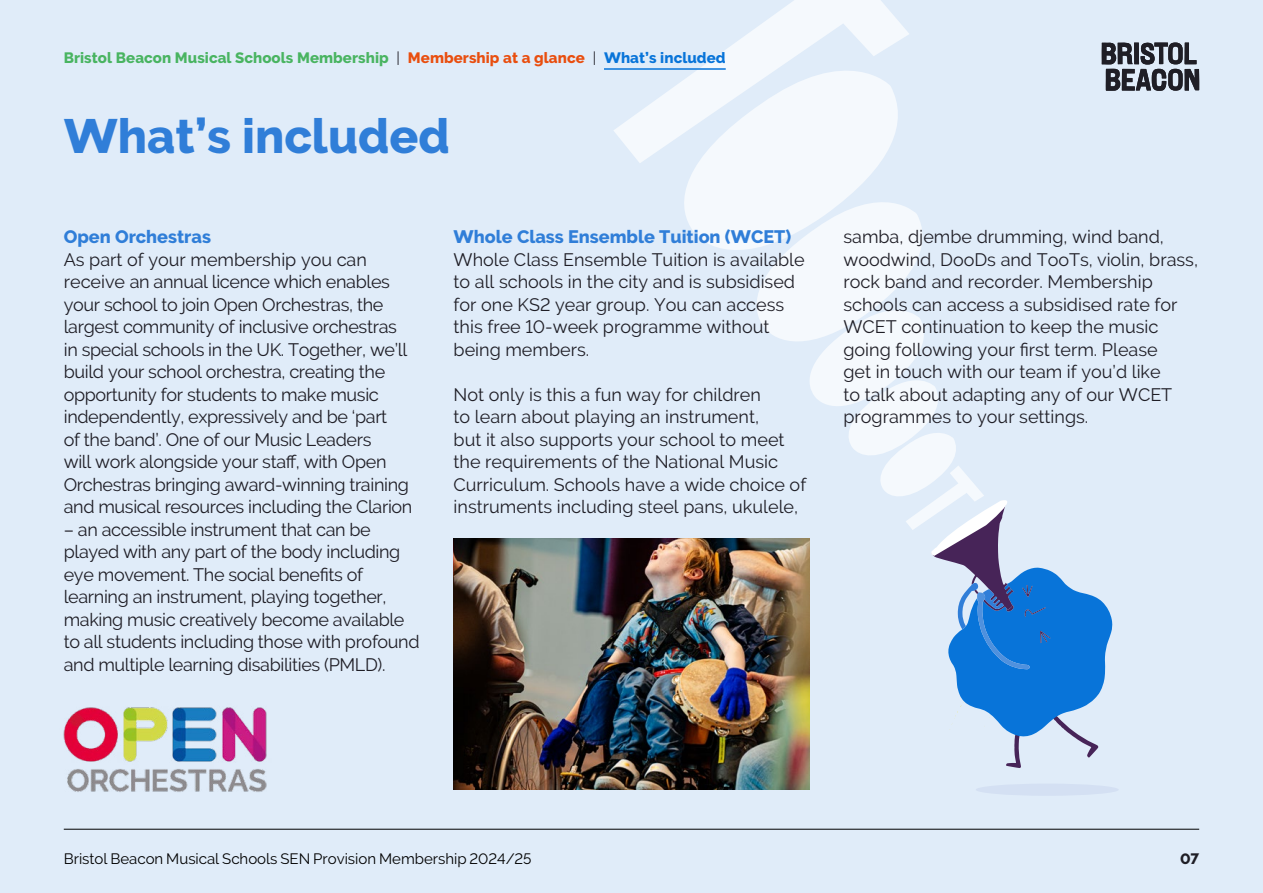
<style>
.page{position:relative;width:1263px;height:893px;background:#e0ecf9}
.page>*{position:absolute;margin:0;border:0;box-sizing:border-box;transform-origin:0 0}
.t1{font:800 48px "Beacon";color:#307ed8}
.t2{font:18px/22.5px "Beacon";letter-spacing:-.02em;color:#1f1e26}
.t3{font:18px/22.5px "Beacon";color:#1f1e26}
.t4{font:800 18px "Beacon";color:#307ed8}
.t5{font:800 15px "Beacon";letter-spacing:.005em;color:#49b461}
.t6{font:15px "Beacon";color:#000}
.t7{font:800 15px "Beacon";color:#1f1e26}
.s1{font-weight:400;color:#1f1e26}
.s2{color:#e94e0f}
.s3{color:#0874d9}
</style>
<div class="page">
<svg style="left:614px;top:0;width:370px;height:530px"></svg>
<svg style="left:1102px;top:42px;width:97px;height:49px"></svg>
<hr style="left:64px;top:829px;width:1135px;height:1px;background:#000">
<div style="left:976px;top:784px;width:143px;height:12px;background:#d4e0f3;border-radius:50%"></div>
<svg style="left:926px;top:496px;width:186px;height:272px"></svg>
<img style="left:63px;top:707px;width:204px;height:85px">
<img style="left:454px;top:539px;width:355px;height:251px">
<hr style="left:604px;top:68px;width:122px;height:2px;background:#0874d9">
<p class="t5" style="left:64px;top:49px;width:663px">Bristol Beacon Musical Schools Membership <span class="s1">|</span> <span class="s2">Membership at a glance</span> <span class="s1">|</span> <span class="s3">What’s included</span></p>
<h1 class="t1" style="left:64px;top:109px;width:388px">What’s included</h1>
<p class="t4" style="left:64px;top:226px;width:149px">Open Orchestras</p>
<p class="t2" style="left:64px;top:248px;width:350px">As part of your membership you can receive an annual licence which enables your school to join Open Orchestras, the largest community of inclusive orchestras in special schools in the UK. Together, we’ll build your school orchestra, creating the opportunity for students to make music independently, expressively and be ‘part<br>of the band’. One of our Music Leaders<br>will work alongside your staff, with Open Orchestras bringing award-winning training and musical resources including the Clarion</p>
<p class="t2" style="left:64px;top:518px;width:357px">– an accessible instrument that can be played with any part of the body including eye movement. The social benefits of learning an instrument, playing together, making music creatively become available to all students including those with profound and multiple learning disabilities (PMLD).</p>
<p class="t4" style="left:454px;top:226px;width:339px">Whole Class Ensemble Tuition (WCET)</p>
<p class="t3" style="left:454px;top:248px;width:353px">Whole Class Ensemble Tuition is available to all schools in the city and is subsidised for one KS2 year group. You can access this free 10-week programme without being members.</p>
<p class="t3" style="left:454px;top:383px;width:354px">Not only is this a fun way for children<br>to learn about playing an instrument,<br>but it also supports your school to meet the requirements of the National Music Curriculum. Schools have a wide choice of instruments including steel pans, ukulele,</p>
<p class="t3" style="left:843px;top:225px;width:356px">samba, djembe drumming, wind band, woodwind, DooDs and TooTs, violin, brass, rock band and recorder. Membership schools can access a subsidised rate for WCET continuation to keep the music going following your first term. Please<br>get in touch with our team if you’d like<br>to talk about adapting any of our WCET programmes to your settings.</p>
<p class="t6" style="left:64px;top:850px;width:469px">Bristol Beacon Musical Schools SEN Provision Membership 2024/25</p>
<p class="t7" style="left:1180px;top:850px;width:20px">07</p>
</div>
